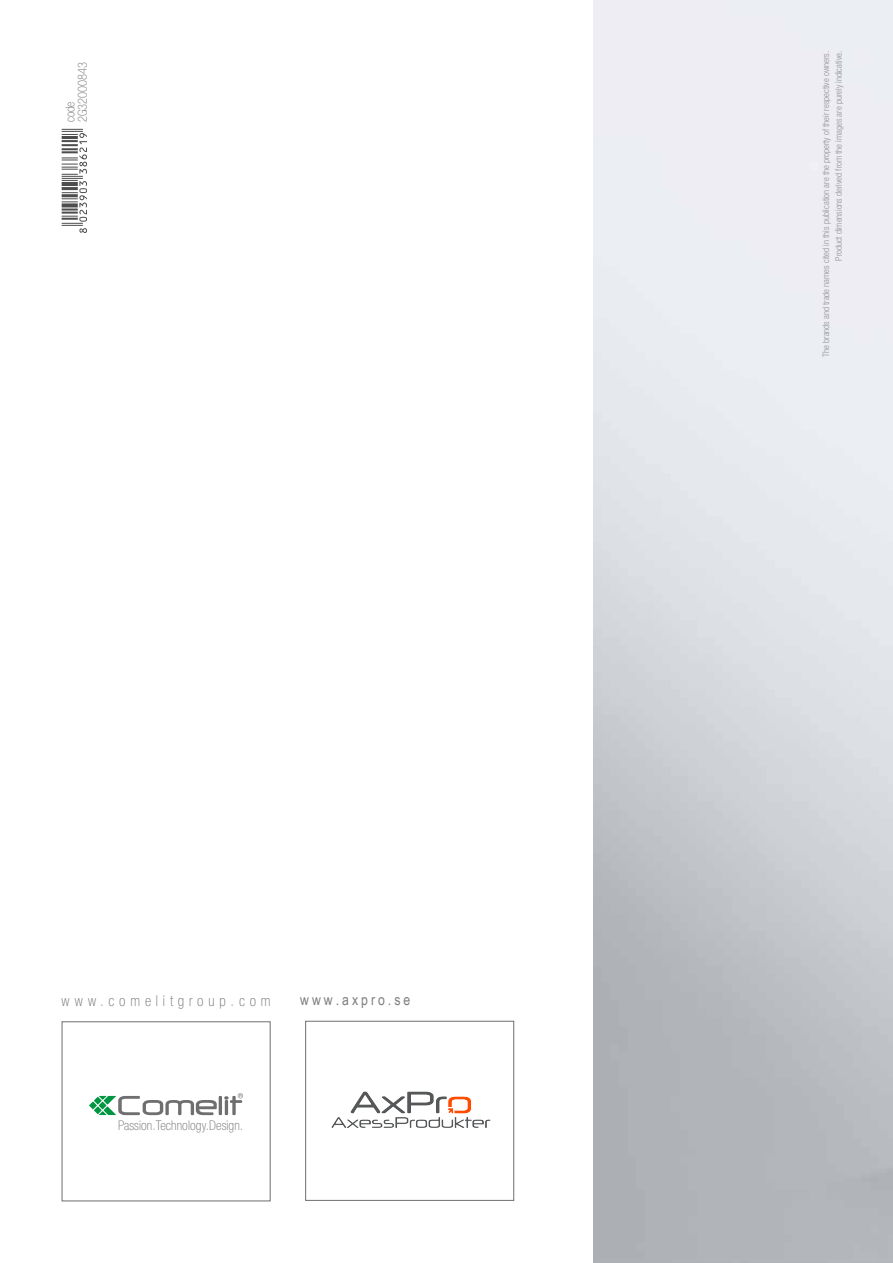
<style>
.page{position:relative;width:893px;height:1263px;background:#fff}
.page>*{position:absolute;margin:0;border:0;box-sizing:border-box;transform-origin:0 0}
.t1{font:100 condensed 15px "Helvetica Neue LTW1 G";letter-spacing:.32em;color:#706f6f}
.t2{font:15px "Arial Narrow";letter-spacing:.2em;color:#7f7f7f}
.t3{font:100 condensed 13.35px "Helvetica Neue LTW1 G";letter-spacing:.01em;color:#706f6f}
.t4{font:100 condensed 12.45px/12.5px "Helvetica Neue LTW1 G";color:#706f6f}
.t5{font:300 condensed 9px/12.6px "Helvetica Neue LTW1 G";color:#9d9d9c;text-align:right}
</style>
<div class="page">
<div style="left:62px;top:1021px;width:209px;height:180px;border:1px solid #706f6f"></div>
<svg style="left:89px;top:1101px;width:8px;height:8px"></svg>
<svg style="left:94px;top:1106px;width:8px;height:8px"></svg>
<svg style="left:94px;top:1096px;width:8px;height:9px"></svg>
<svg style="left:99px;top:1093px;width:144px;height:22px"></svg>
<svg style="left:62px;top:129px;width:25px;height:104px"></svg>
<img style="left:331px;top:1091px;width:160px;height:37px">
<div style="left:305px;top:1021px;width:209px;height:180px;border:1px solid #706f6f"></div>
<h3 class="t4" style="left:64px;top:122px;width:62px;rotate:-90deg">code<br>2G32000843</h3>
<h1 class="t1" style="left:62px;top:992px;width:210px">www.comelitgroup.com</h1>
<h1 class="t2" style="left:300px;top:994px;width:112px">www.axpro.se</h1>
<h2 class="t3" style="left:118px;top:1117px;width:126px">Passion.Technology.Design.</h2>
<p class="t5" style="left:820px;top:357px;width:307px;rotate:-90deg">The brands and trade names cited in this publication are the property of their respective owners.<br>Product dimensions derived from the images are purely indicative.</p>
</div>
